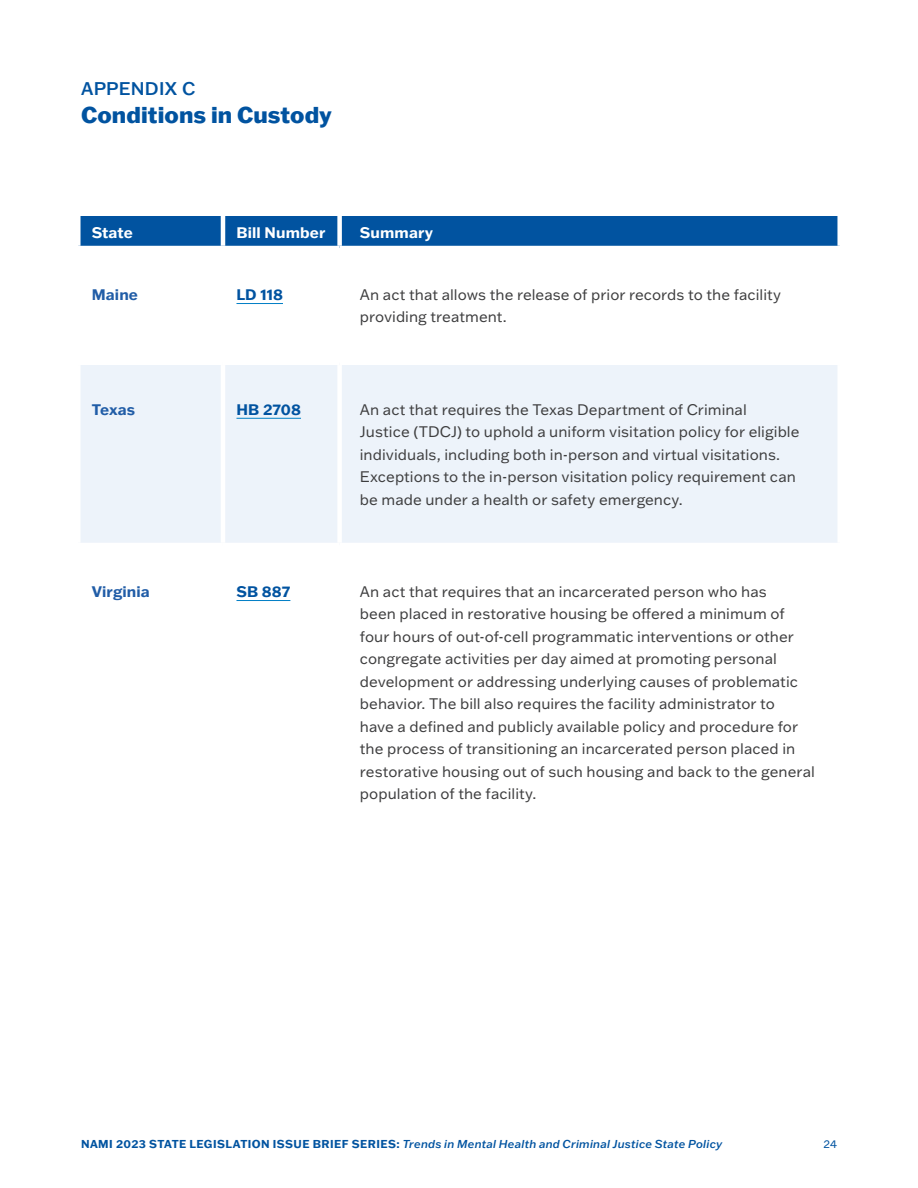
<style>
.page{position:relative;width:918px;height:1188px;background:#fff}
.page>*{position:absolute;margin:0;border:0;box-sizing:border-box;transform-origin:0 0}
.H1_-_Section_Title{font:800 22.5px "Franklin Gothic ATF";color:#0153a0}
.H2_-_Section_Subtitle{font:500 18px "Franklin Gothic ATF";letter-spacing:.015em;color:#0153a0}
.Body{font:15px/22.5px "Franklin Gothic ATF";letter-spacing:.005em;color:#3e3e3f}
.Body-2{font:700 15px "Franklin Gothic ATF";letter-spacing:.01em;color:#fff}
.Body-3{font:700 15px "Franklin Gothic ATF";letter-spacing:.01em;color:#215da7}
.Body-4{font:700 15px "Franklin Gothic ATF";letter-spacing:.005em;color:#0153a0}
.t1{font:italic 500 11.25px "Franklin Gothic ATF";letter-spacing:.015em;color:#0153a0}
.t2{font:11.25px "Franklin Gothic ATF";color:#0153a0}
.s1{font-weight:700;font-style:normal}
</style>
<div class="page">
<div style="left:81px;top:216px;width:756px;height:30px;background:#0153a0"></div>
<div style="left:81px;top:365px;width:756px;height:178px;background:#edf3fa"></div>
<hr style="left:221px;top:216px;width:4px;height:30px;background:#fff">
<div style="left:337px;top:216px;width:5px;height:30px;background:#fff"></div>
<hr style="left:221px;top:365px;width:4px;height:178px;background:#fff">
<div style="left:337px;top:365px;width:5px;height:178px;background:#fff"></div>
<hr style="left:236px;top:303px;width:47px;height:1px;background:#007ec5">
<hr style="left:236px;top:418px;width:65px;height:1px;background:#007ec5">
<hr style="left:236px;top:600px;width:54px;height:1px;background:#007ec5">
<p class="H2_-_Section_Subtitle" style="left:81px;top:76px;width:116px">APPENDIX C</p>
<p class="H1_-_Section_Title" style="left:81px;top:100px;width:252px">Conditions in Custody</p>
<p class="Body-2" style="left:92px;top:222px;width:43px">State</p>
<p class="Body-2" style="left:236px;top:222px;width:90px">Bill Number</p>
<p class="Body-2" style="left:360px;top:222px;width:75px">Summary</p>
<p class="Body-3" style="left:92px;top:284px;width:48px">Maine</p>
<p class="Body-4" style="left:236px;top:284px;width:48px">LD 118</p>
<p class="Body" style="left:360px;top:283px;width:423px">An act that allows the release of prior records to the facility providing treatment.</p>
<p class="Body-3" style="left:92px;top:399px;width:45px">Texas</p>
<p class="Body-4" style="left:236px;top:399px;width:66px">HB 2708</p>
<p class="Body" style="left:360px;top:398px;width:441px">An act that requires the Texas Department of Criminal Justice (TDCJ) to uphold a uniform visitation policy for eligible individuals, including both in-person and virtual visitations.<br>Exceptions to the in-person visitation policy requirement can be made under a health or safety emergency.</p>
<p class="Body-3" style="left:92px;top:581px;width:60px">Virginia</p>
<p class="Body-4" style="left:236px;top:581px;width:55px">SB 887</p>
<p class="Body" style="left:360px;top:580px;width:457px">An act that requires that an incarcerated person who has<br>been placed in restorative housing be offered a minimum of four hours of out-of-cell programmatic interventions or other congregate activities per day aimed at promoting personal development or addressing underlying causes of problematic behavior. The bill also requires the facility administrator to<br>have a defined and publicly available policy and procedure for the process of transitioning an incarcerated person placed in restorative housing out of such housing and back to the general population of the facility.</p>
<p class="t1" style="left:81px;top:1136px;width:643px"><span class="s1">NAMI 2023 STATE LEGISLATION ISSUE BRIEF SERIES:</span> Trends in Mental Health and Criminal Justice State Policy</p>
<p class="t2" style="left:823px;top:1136px;width:15px">24</p>
</div>
